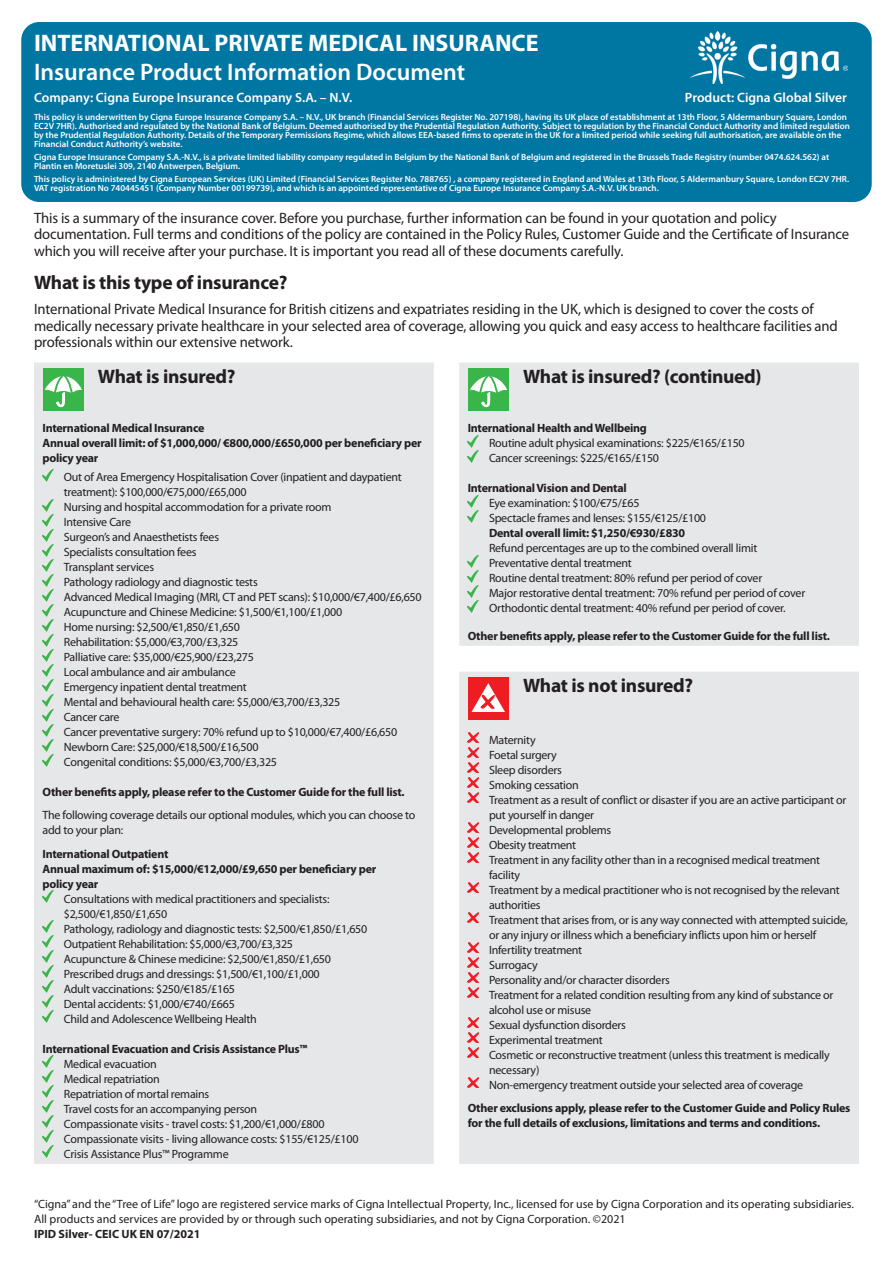
<style>
.page{position:relative;width:893px;height:1263px;background:#fff}
.page>*{position:absolute;margin:0;border:0;box-sizing:border-box;transform-origin:0 0}
.t1{font:700 24px "Myriad Pro";color:#fff}
.t2{font:600 24px "Myriad Pro";color:#fff}
.t3{font:700 19.5px "Myriad Pro";letter-spacing:-.015em;color:#231f20}
.t4{font:15px/16.5px "Myriad Pro";letter-spacing:-.01em;color:#231f20}
.t5{font:600 13.5px "Myriad Pro";color:#fff}
.t6{font:12px/15px "Myriad Pro";letter-spacing:-.02em;color:#231f20}
.t7{font:700 12px/15px "Myriad Pro";letter-spacing:-.02em;color:#231f20}
.t8{font:12px/15px "Myriad Pro";color:#231f20}
.t9{font:700 12px "Myriad Pro";color:#231f20}
.t10{font:600 9px/9px "Myriad Pro";color:#fff}
</style>
<div class="page">
<div style="left:21px;top:22px;width:851px;height:180px;background:#0076a3;border-radius:18px"></div>
<img style="left:690px;top:32px;width:158px;height:51px">
<div style="left:34px;top:362px;width:825px;height:802px;background:#e6e7e9"></div>
<svg style="left:459px;top:646px;width:400px;height:25px"></svg>
<div style="left:43px;top:368px;width:41px;height:43px;background:#3ab54a"></div>
<svg style="left:45px;top:372px;width:37px;height:35px"></svg>
<div style="left:468px;top:368px;width:41px;height:43px;background:#3ab54a"></div>
<svg style="left:470px;top:372px;width:37px;height:35px"></svg>
<svg style="left:43px;top:469px;width:10px;height:12px"></svg>
<svg style="left:43px;top:499px;width:10px;height:267px;background:#b6d9bd"></svg>
<svg style="left:43px;top:891px;width:10px;height:12px"></svg>
<svg style="left:43px;top:921px;width:10px;height:102px"></svg>
<svg style="left:43px;top:1056px;width:10px;height:102px"></svg>
<svg style="left:468px;top:435px;width:10px;height:27px"></svg>
<svg style="left:468px;top:495px;width:10px;height:27px"></svg>
<svg style="left:468px;top:555px;width:10px;height:57px"></svg>
<div style="left:468px;top:677px;width:41px;height:43px;background:#ee1d23"></div>
<svg style="left:471px;top:683px;width:34px;height:29px"></svg>
<svg style="left:468px;top:732px;width:10px;height:71px"></svg>
<svg style="left:468px;top:822px;width:10px;height:41px"></svg>
<svg style="left:468px;top:882px;width:10px;height:11px"></svg>
<svg style="left:468px;top:912px;width:10px;height:11px"></svg>
<svg style="left:468px;top:942px;width:10px;height:56px"></svg>
<svg style="left:468px;top:1017px;width:10px;height:41px"></svg>
<svg style="left:468px;top:1077px;width:10px;height:11px"></svg>
<h1 class="t1" style="left:34px;top:29px;width:506px">INTERNATIONAL PRIVATE MEDICAL INSURANCE</h1>
<h1 class="t2" style="left:34px;top:58px;width:433px">Insurance Product Information Document</h1>
<p class="t5" style="left:34px;top:90px;width:320px">Company: Cigna Europe Insurance Company S.A. – N.V.</p>
<p class="t5" style="left:685px;top:90px;width:164px">Product: Cigna Global Silver</p>
<p class="t10" style="left:34px;top:112px;width:817px">This policy is underwritten by Cigna Europe Insurance Company S.A. – N.V., UK branch (Financial Services Register No. 207198), having its UK place of establishment at 13th Floor, 5 Aldermanbury Square, London EC2V 7HR). Authorised and regulated by the National Bank of Belgium. Deemed authorised by the Prudential Regulation Authority. Subject to regulation by the Financial Conduct Authority and limited regulation by the Prudential Regulation Authority. Details of the Temporary Permissions Regime, which allows EEA-based firms to operate in the UK for a limited period while seeking full authorisation, are available on the Financial Conduct Authority’s website.</p>
<p class="t10" style="left:34px;top:153px;width:797px">Cigna Europe Insurance Company S.A.-N.V., is a private limited liability company regulated in Belgium by the National Bank of Belgium and registered in the Brussels Trade Registry (number 0474.624.562) at<br>Plantin en Moretuslei 309, 2140 Antwerpen, Belgium.</p>
<p class="t10" style="left:34px;top:175px;width:817px">This policy is administered by Cigna European Services (UK) Limited (Financial Services Register No. 788765) , a company registered in England and Wales at 13th Floor, 5 Aldermanbury Square, London EC2V 7HR.<br>VAT registration No 740445451 (Company Number 00199739), and which is an appointed representative of Cigna Europe Insurance Company S.A.-N.V. UK branch.</p>
<p class="t4" style="left:34px;top:210px;width:817px">This is a summary of the insurance cover. Before you purchase, further information can be found in your quotation and policy documentation. Full terms and conditions of the policy are contained in the Policy Rules, Customer Guide and the Certificate of Insurance which you will receive after your purchase. It is important you read all of these documents carefully.</p>
<h2 class="t3" style="left:34px;top:272px;width:255px">What is this type of insurance?</h2>
<p class="t4" style="left:34px;top:301px;width:805px">International Private Medical Insurance for British citizens and expatriates residing in the UK, which is designed to cover the costs of medically necessary private healthcare in your selected area of coverage, allowing you quick and easy access to healthcare facilities and professionals within our extensive network.</p>
<h2 class="t3" style="left:98px;top:366px;width:139px">What is insured?</h2>
<h2 class="t3" style="left:523px;top:366px;width:240px">What is insured? (continued)</h2>
<p class="t7" style="left:43px;top:421px;width:381px">International Medical Insurance<br>Annual overall limit: of $1,000,000/ €800,000/£650,000 per beneficiary per policy year</p>
<p class="t6" style="left:64px;top:470px;width:359px">Out of Area Emergency Hospitalisation Cover (inpatient and daypatient treatment): $100,000/€75,000/£65,000<br>Nursing and hospital accommodation for a private room<br>Intensive Care<br>Surgeon’s and Anaesthetists fees<br>Specialists consultation fees<br>Transplant services<br>Pathology radiology and diagnostic tests<br>Advanced Medical Imaging (MRI, CT and PET scans): $10,000/€7,400/£6,650<br>Acupuncture and Chinese Medicine: $1,500/€1,100/£1,000<br>Home nursing: $2,500/€1,850/£1,650<br>Rehabilitation: $5,000/€3,700/£3,325<br>Palliative care: $35,000/€25,900/£23,275<br>Local ambulance and air ambulance<br>Emergency inpatient dental treatment<br>Mental and behavioural health care: $5,000/€3,700/£3,325<br>Cancer care<br>Cancer preventative surgery: 70% refund up to $10,000/€7,400/£6,650<br>Newborn Care: $25,000/€18,500/£16,500<br>Congenital conditions: $5,000/€3,700/£3,325</p>
<p class="t7" style="left:43px;top:784px;width:364px">Other benefits apply, please refer to the Customer Guide for the full list.</p>
<p class="t6" style="left:43px;top:808px;width:374px">The following coverage details our optional modules, which you can choose to add to your plan:</p>
<p class="t7" style="left:43px;top:846px;width:335px">International Outpatient<br>Annual maximum of: $15,000/€12,000/£9,650 per beneficiary per policy year</p>
<p class="t6" style="left:64px;top:891px;width:305px">Consultations with medical practitioners and specialists: $2,500/€1,850/£1,650<br>Pathology, radiology and diagnostic tests: $2,500/€1,850/£1,650<br>Outpatient Rehabilitation: $5,000/€3,700/£3,325<br>Acupuncture &amp; Chinese medicine: $2,500/€1,850/£1,650<br>Prescribed drugs and dressings: $1,500/€1,100/£1,000<br>Adult vaccinations: $250/€185/£165<br>Dental accidents: $1,000/€740/£665<br>Child and Adolescence Wellbeing Health</p>
<p class="t7" style="left:43px;top:1041px;width:266px">International Evacuation and Crisis Assistance Plus™</p>
<p class="t6" style="left:64px;top:1056px;width:296px">Medical evacuation<br>Medical repatriation<br>Repatriation of mortal remains<br>Travel costs for an accompanying person<br>Compassionate visits - travel costs: $1,200/€1,000/£800<br>Compassionate visits - living allowance costs: $155/€125/£100<br>Crisis Assistance Plus™ Programme</p>
<p class="t7" style="left:468px;top:421px;width:181px">International Health and Wellbeing</p>
<p class="t6" style="left:489px;top:436px;width:257px">Routine adult physical examinations: $225/€165/£150<br>Cancer screenings: $225/€165/£150</p>
<p class="t7" style="left:468px;top:481px;width:161px">International Vision and Dental</p>
<p class="t6" style="left:489px;top:496px;width:219px">Eye examination: $100/€75/£65<br>Spectacle frames and lenses: $155/€125/£100</p>
<p class="t7" style="left:489px;top:526px;width:198px">Dental overall limit: $1,250/€930/£830</p>
<p class="t6" style="left:489px;top:541px;width:318px">Refund percentages are up to the combined overall limit Preventative dental treatment<br>Routine dental treatment: 80% refund per period of cover<br>Major restorative dental treatment: 70% refund per period of cover Orthodontic dental treatment: 40% refund per period of cover.</p>
<p class="t7" style="left:468px;top:628px;width:364px">Other benefits apply, please refer to the Customer Guide for the full list.</p>
<h2 class="t3" style="left:523px;top:674px;width:172px">What is not insured?</h2>
<p class="t6" style="left:489px;top:733px;width:361px">Maternity<br>Foetal surgery<br>Sleep disorders<br>Smoking cessation<br>Treatment as a result of conflict or disaster if you are an active participant or put yourself in danger<br>Developmental problems<br>Obesity treatment<br>Treatment in any facility other than in a recognised medical treatment facility<br>Treatment by a medical practitioner who is not recognised by the relevant authorities<br>Treatment that arises from, or is any way connected with attempted suicide, or any injury or illness which a beneficiary inflicts upon him or herself Infertility treatment<br>Surrogacy<br>Personality and/or character disorders<br>Treatment for a related condition resulting from any kind of substance or alcohol use or misuse<br>Sexual dysfunction disorders<br>Experimental treatment<br>Cosmetic or reconstructive treatment (unless this treatment is medically necessary)<br>Non-emergency treatment outside your selected area of coverage</p>
<p class="t7" style="left:468px;top:1101px;width:384px">Other exclusions apply, please refer to the Customer Guide and Policy Rules for the full details of exclusions, limitations and terms and conditions.</p>
<p class="t8" style="left:34px;top:1197px;width:821px">“Cigna” and the “Tree of Life” logo are registered service marks of Cigna Intellectual Property, Inc., licensed for use by Cigna Corporation and its operating subsidiaries.<br>All products and services are provided by or through such operating subsidiaries, and not by Cigna Corporation. ©2021</p>
<p class="t9" style="left:34px;top:1227px;width:168px">IPID Silver- CEIC UK EN 07/2021</p>
</div>
